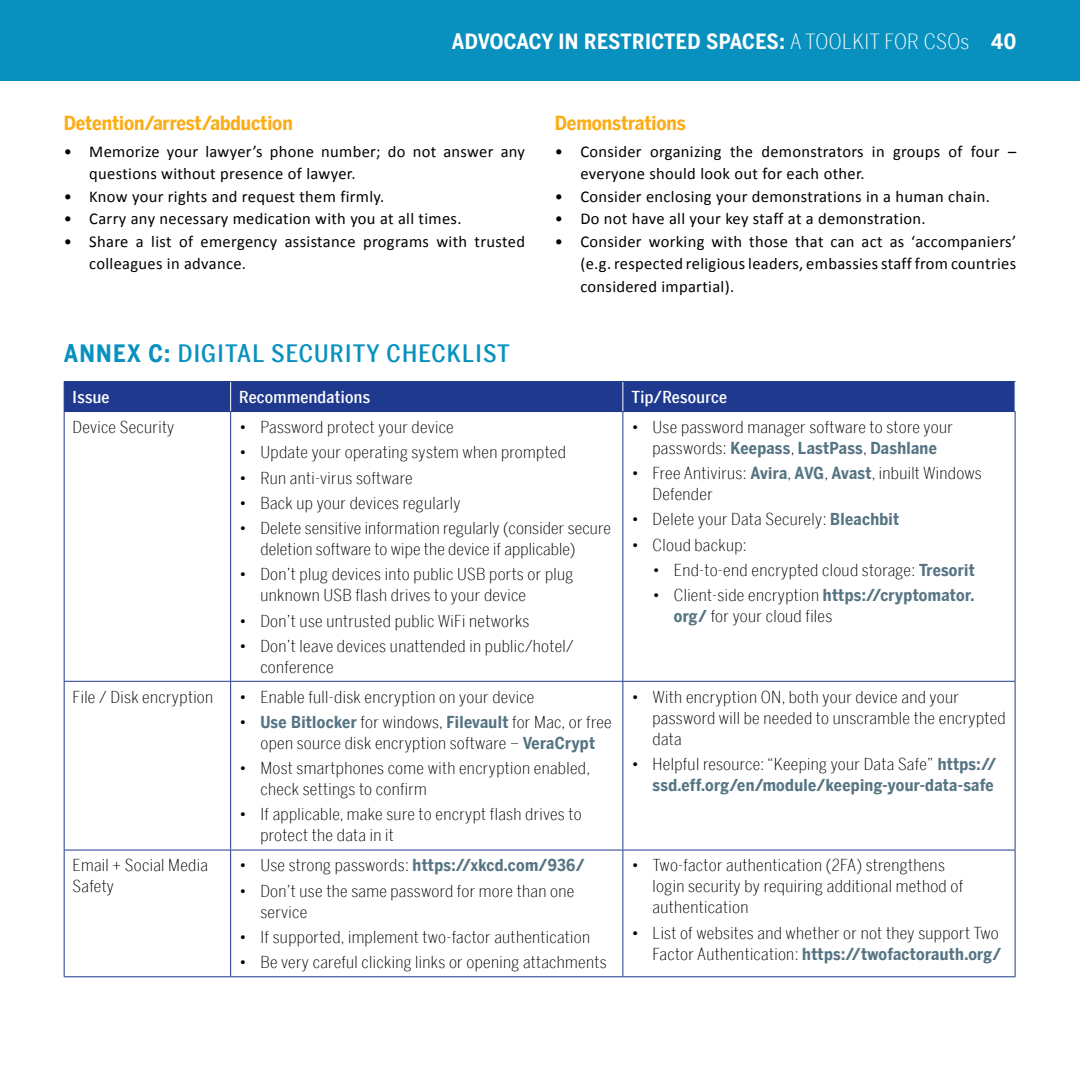
<style>
.page{position:relative;width:1080px;height:1080px;background:#fff}
.page>*{position:absolute;margin:0;border:0;box-sizing:border-box;transform-origin:0 0}
.t1{font:500 24px "Benton Sans Condensed";letter-spacing:.05em;color:#0891bf}
.t2{font:700 21px "Benton Sans Condensed";letter-spacing:.02em;color:#fff}
.t3{font:700 19.5px "Benton Sans Condensed";letter-spacing:-.005em;color:#fbad18}
.t4{font:300 16.5px/21px "Benton Sans Condensed";letter-spacing:.02em;color:#000}
.t5{font:16.5px/22.5px "Calibri";letter-spacing:.02em;color:#000}
.t6{font:700 16.5px/21px "Benton Sans Condensed";letter-spacing:.02em;color:#567483;text-align:right}
.t7{font:500 16.5px "Benton Sans Condensed";letter-spacing:.02em;color:#fff}
.s1{font-weight:300}
.s2{font-weight:700}
.s3{font-weight:700;color:#567483}
.s4{font-weight:300;color:#000}
</style>
<div class="page">
<div style="left:0;top:0;width:1080px;height:81px;background:#0891bf"></div>
<hr style="left:230px;top:412px;width:1px;height:269px;background:#1e398d">
<hr style="left:622px;top:412px;width:1px;height:269px;background:#1e398d">
<hr style="left:64px;top:681px;width:167px;height:1px;background:#1e398d">
<hr style="left:231px;top:681px;width:392px;height:1px;background:#1e398d">
<hr style="left:230px;top:682px;width:1px;height:168px;background:#1e398d">
<hr style="left:623px;top:681px;width:392px;height:1px;background:#1e398d">
<hr style="left:622px;top:682px;width:1px;height:168px;background:#1e398d">
<hr style="left:64px;top:850px;width:167px;height:1px;background:#1e398d">
<hr style="left:231px;top:850px;width:392px;height:1px;background:#1e398d">
<hr style="left:230px;top:850px;width:1px;height:126px;background:#1e398d">
<hr style="left:623px;top:850px;width:392px;height:1px;background:#1e398d">
<hr style="left:622px;top:850px;width:1px;height:126px;background:#1e398d">
<hr style="left:64px;top:976px;width:167px;height:1px;background:#1e398d">
<hr style="left:231px;top:976px;width:392px;height:1px;background:#1e398d">
<hr style="left:623px;top:976px;width:392px;height:1px;background:#1e398d">
<hr style="left:64px;top:412px;width:1px;height:269px;background:#1e398d">
<hr style="left:1015px;top:412px;width:1px;height:269px;background:#1e398d">
<hr style="left:64px;top:682px;width:1px;height:168px;background:#1e398d">
<hr style="left:1015px;top:682px;width:1px;height:168px;background:#1e398d">
<hr style="left:64px;top:850px;width:1px;height:126px;background:#1e398d">
<hr style="left:1015px;top:850px;width:1px;height:126px;background:#1e398d">
<hr style="left:64px;top:381px;width:167px;height:1px;background:#1e398d">
<hr style="left:231px;top:381px;width:392px;height:1px;background:#1e398d">
<hr style="left:623px;top:381px;width:392px;height:1px;background:#1e398d">
<div style="left:64px;top:382px;width:952px;height:30px;background:#1e398d"></div>
<p class="t2" style="left:452px;top:26px;width:566px">ADVOCACY IN RESTRICTED SPACES: <span class="s1">A TOOLKIT FOR CSOs</span> 40</p>
<p class="t3" style="left:64px;top:109px;width:230px">Detention/arrest/abduction</p>
<p class="t5" style="left:89px;top:140px;width:437px;text-indent:-25px">• Memorize your lawyer’s phone number; do not answer any questions without presence of lawyer.</p>
<p class="t5" style="left:64px;top:185px;width:322px">• Know your rights and request them firmly.</p>
<p class="t5" style="left:64px;top:208px;width:399px">• Carry any necessary medication with you at all times.</p>
<p class="t5" style="left:89px;top:230px;width:437px;text-indent:-25px">• Share a list of emergency assistance programs with trusted colleagues in advance.</p>
<p class="t3" style="left:555px;top:109px;width:132px">Demonstrations</p>
<p class="t5" style="left:580px;top:140px;width:437px;text-indent:-26px">• Consider organizing the demonstrators in groups of four – everyone should look out for each other.</p>
<p class="t5" style="left:555px;top:185px;width:437px">• Consider enclosing your demonstrations in a human chain.</p>
<p class="t5" style="left:555px;top:208px;width:372px">• Do not have all your key staff at a demonstration.</p>
<p class="t5" style="left:580px;top:230px;width:437px;text-align:justify;text-indent:-25px">• Consider working with those that can act as ‘accompaniers’ (e.g. respected religious leaders, embassies staff from countries considered impartial).</p>
<h1 class="t1" style="left:64px;top:336px;width:447px"><span class="s2">ANNEX C:</span> DIGITAL SECURITY CHECKLIST</h1>
<p class="t7" style="left:73px;top:385px;width:38px">Issue</p>
<p class="t7" style="left:239px;top:385px;width:132px">Recommendations</p>
<p class="t7" style="left:631px;top:385px;width:97px">Tip/Resource</p>
<p class="t4" style="left:73px;top:415px;width:103px">Device Security</p>
<p class="t4" style="left:239px;top:415px;width:216px">• Password protect your device</p>
<p class="t4" style="left:239px;top:441px;width:328px">• Update your operating system when prompted</p>
<p class="t4" style="left:239px;top:466px;width:175px">• Run anti-virus software</p>
<p class="t4" style="left:239px;top:491px;width:223px">• Back up your devices regularly</p>
<p class="t4" style="left:260px;top:516px;width:352px;text-indent:-21px">• Delete sensitive information regularly (consider secure deletion software to wipe the device if applicable)</p>
<p class="t4" style="left:260px;top:563px;width:315px;text-indent:-21px">• Don’t plug devices into public USB ports or plug unknown USB flash drives to your device</p>
<p class="t4" style="left:239px;top:609px;width:292px">• Don’t use untrusted public WiFi networks</p>
<p class="t4" style="left:260px;top:634px;width:315px;text-indent:-21px">• Don’t leave devices unattended in public/hotel/ conference</p>
<p class="t4" style="left:631px;top:415px;width:323px;text-align:center">• Use password manager software to store your passwords: <span class="s3">Keepass</span>, <span class="s3">LastPass</span>, <span class="s3">Dashlane</span></p>
<p class="t4" style="left:653px;top:462px;width:331px;text-indent:-21px">• Free Antivirus: <span class="s3">Avira</span>, <span class="s3">AVG</span>, <span class="s3">Avast</span>, inbuilt Windows<br>Defender</p>
<p class="t4" style="left:631px;top:508px;width:269px">• Delete your Data Securely: <span class="s3">Bleachbit</span></p>
<p class="t4" style="left:631px;top:533px;width:117px">• Cloud backup:</p>
<p class="t4" style="left:653px;top:558px;width:324px">• End-to-end encrypted cloud storage: <span class="s3">Tresorit</span></p>
<p class="t4" style="left:674px;top:584px;width:302px;text-indent:-21px">• Client-side encryption <span class="s3">https://cryptomator. org/</span> for your cloud files</p>
<p class="t4" style="left:73px;top:685px;width:142px">File / Disk encryption</p>
<p class="t4" style="left:239px;top:685px;width:297px">• Enable full-disk encryption on your device</p>
<p class="t4" style="left:239px;top:710px;width:374px;text-align:center">• <span class="s3">Use Bitlocker</span> for windows, <span class="s3">Filevault</span> for Mac, or free open source disk encryption software – <span class="s3">VeraCrypt</span></p>
<p class="t4" style="left:260px;top:757px;width:331px;text-indent:-21px">• Most smartphones come with encryption enabled, check settings to confirm</p>
<p class="t4" style="left:260px;top:803px;width:323px;text-indent:-21px">• If applicable, make sure to encrypt flash drives to protect the data in it</p>
<p class="t4" style="left:73px;top:854px;width:137px">Email + Social Media<br>Safety</p>
<p class="t6" style="left:239px;top:855px;width:347px"><span class="s4">• Use strong passwords:</span> https://xkcd.com/936/</p>
<p class="t4" style="left:260px;top:879px;width:316px;text-indent:-21px">• Don’t use the same password for more than one service</p>
<p class="t4" style="left:239px;top:925px;width:353px">• If supported, implement two-factor authentication</p>
<p class="t4" style="left:239px;top:951px;width:369px">• Be very careful clicking links or opening attachments</p>
<p class="t4" style="left:653px;top:685px;width:355px;text-indent:-21px">• With encryption ON, both your device and your password will be needed to unscramble the encrypted data</p>
<p class="t6" style="left:631px;top:753px;width:366px"><span class="s4">• Helpful resource: “Keeping your Data Safe”</span> https:// ssd.eff.org/en/module/keeping-your-data-safe</p>
<p class="t4" style="left:653px;top:854px;width:312px;text-indent:-21px">• Two-factor authentication (2FA) strengthens login security by requiring additional method of authentication</p>
<p class="t4" style="left:631px;top:921px;width:372px;text-align:right">• List of websites and whether or not they support Two<br>Factor Authentication: <span class="s3">https://twofactorauth.org/</span></p>
</div>
